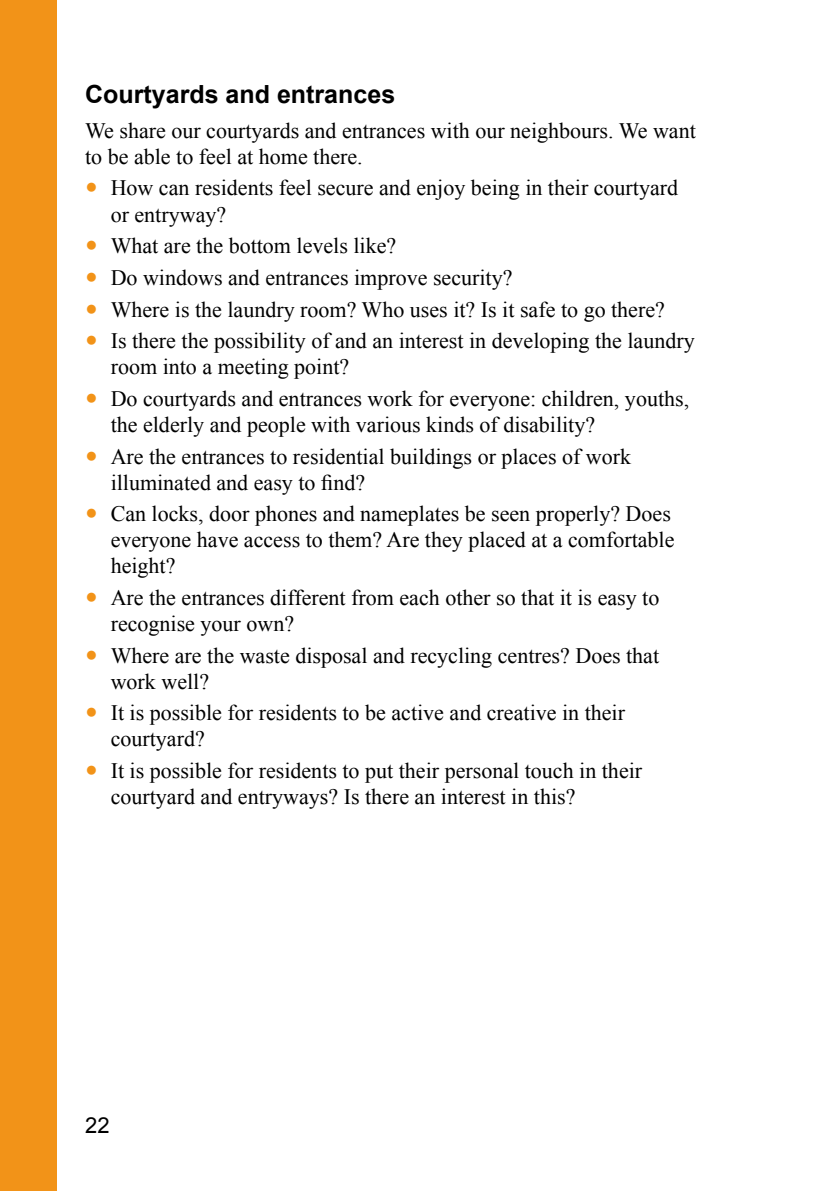
<style>
.page{position:relative;width:840px;height:1191px;background:#fff}
.page>*{position:absolute;margin:0;border:0;box-sizing:border-box;transform-origin:0 0}
.t1{font:700 25px "Arial";color:#000}
.t2{font:22px/26px "Times New Roman";color:#000}
.t3{font:22px "Arial";color:#000}
.s1{font-size:36px;color:#f29318}
</style>
<div class="page">
<div style="left:0;top:0;width:57px;height:1191px;background:#f29318"></div>
<p class="t1" style="left:85px;top:78px;width:311px">Courtyards and entrances</p>
<p class="t2" style="left:85px;top:117px;width:612px">We share our courtyards and entrances with our neighbours. We want to be able to feel at home there.</p>
<p class="t2" style="left:111px;top:175px;width:568px;text-indent:-26px"><span class="s1">•</span> How can residents feel secure and enjoy being in their courtyard or entryway?</p>
<p class="t2" style="left:85px;top:232px;width:312px"><span class="s1">•</span> What are the bottom levels like?</p>
<p class="t2" style="left:85px;top:264px;width:428px"><span class="s1">•</span> Do windows and entrances improve security?</p>
<p class="t2" style="left:85px;top:296px;width:581px"><span class="s1">•</span> Where is the laundry room? Who uses it? Is it safe to go there?</p>
<p class="t2" style="left:111px;top:327px;width:585px;text-indent:-26px"><span class="s1">•</span> Is there the possibility of and an interest in developing the laundry room into a meeting point?</p>
<p class="t2" style="left:111px;top:385px;width:579px;text-indent:-26px"><span class="s1">•</span> Do courtyards and entrances work for everyone: children, youths, the elderly and people with various kinds of disability?</p>
<p class="t2" style="left:111px;top:443px;width:521px;text-indent:-26px"><span class="s1">•</span> Are the entrances to residential buildings or places of work illuminated and easy to find?</p>
<p class="t2" style="left:111px;top:500px;width:565px;text-indent:-26px"><span class="s1">•</span> Can locks, door phones and nameplates be seen properly? Does everyone have access to them? Are they placed at a comfortable height?</p>
<p class="t2" style="left:111px;top:584px;width:550px;text-indent:-26px"><span class="s1">•</span> Are the entrances different from each other so that it is easy to recognise your own?</p>
<p class="t2" style="left:111px;top:642px;width:549px;text-indent:-26px"><span class="s1">•</span> Where are the waste disposal and recycling centres? Does that work well?</p>
<p class="t2" style="left:111px;top:699px;width:515px;text-indent:-26px"><span class="s1">•</span> It is possible for residents to be active and creative in their courtyard?</p>
<p class="t2" style="left:111px;top:757px;width:532px;text-indent:-26px"><span class="s1">•</span> It is possible for residents to put their personal touch in their courtyard and entryways? Is there an interest in this?</p>
<p class="t3" style="left:85px;top:1110px;width:26px">22</p>
</div>
